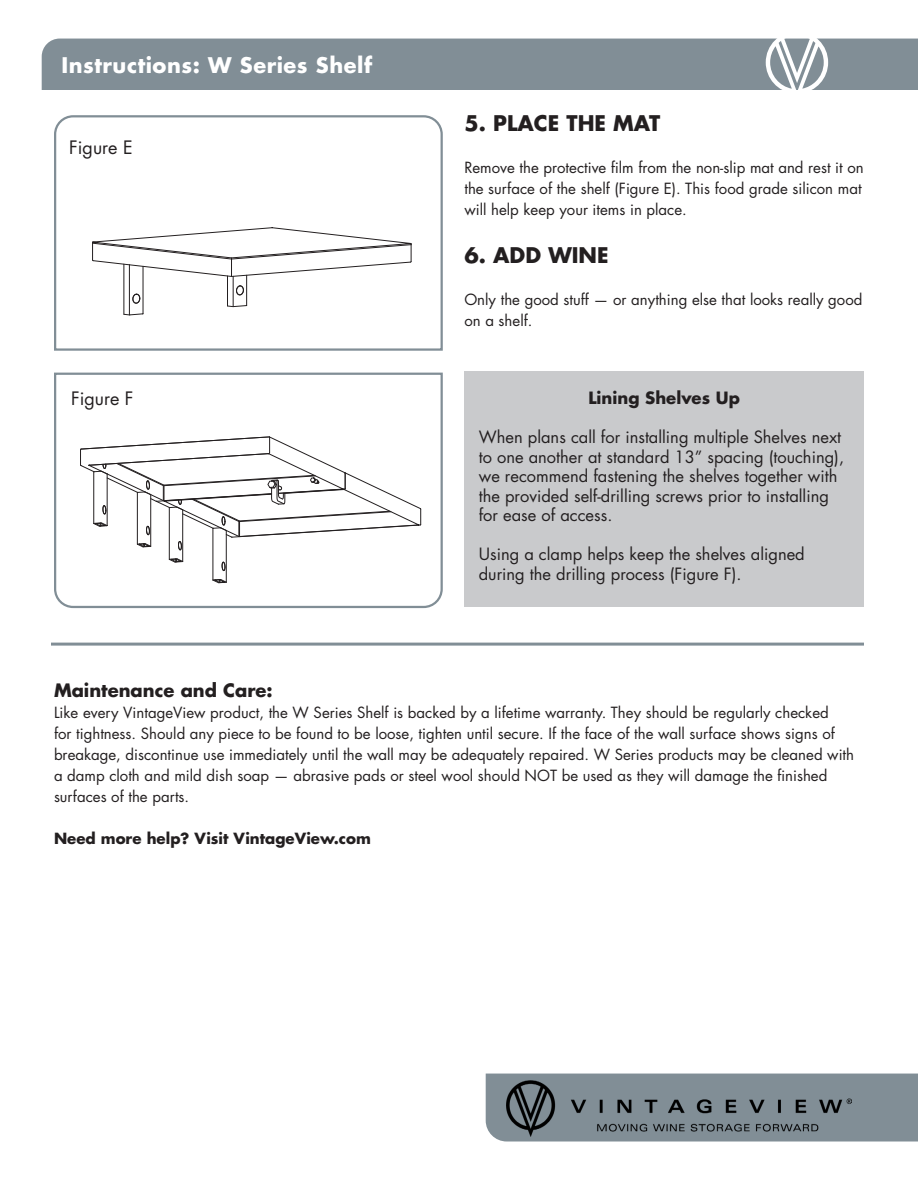
<style>
.page{position:relative;width:918px;height:1188px;background:#fff}
.page>*{position:absolute;margin:0;border:0;box-sizing:border-box;transform-origin:0 0}
.t1{font:700 21px "Futura Std";letter-spacing:.025em;color:#fff}
.t2{font:700 21px "Futura Std";color:#231f20}
.t3{font:700 18px "Futura Std";color:#231f20}
.t4{font:18px "Futura Std";color:#231f20}
.t5{font:16.5px/19.5px "Futura Std";color:#231f20}
.t6{font:700 16.5px "Futura Std";color:#231f20}
.t7{font:15px/21px "Futura Std";color:#231f20}
.t8{font:700 15px "Futura Std";color:#231f20}
</style>
<div class="page">
<div style="left:42px;top:39px;width:876px;height:51px;background:#818e96"></div>
<svg style="left:766px;top:38px;width:62px;height:52px"></svg>
<div style="left:486px;top:1074px;width:432px;height:67px;background:#818e96"></div>
<img style="left:507px;top:1080px;width:345px;height:56px">
<hr style="left:51px;top:643px;width:813px;height:3px;background:#818e96">
<svg style="left:54px;top:115px;width:389px;height:236px"></svg>
<svg style="left:54px;top:372px;width:389px;height:237px"></svg>
<div style="left:464px;top:371px;width:400px;height:236px;background:#c9cacc"></div>
<p class="t1" style="left:62px;top:51px;width:312px">Instructions: W Series Shelf</p>
<p class="t4" style="left:69px;top:136px;width:65px">Figure E</p>
<p class="t2" style="left:464px;top:109px;width:197px">5. PLACE THE MAT</p>
<p class="t7" style="left:464px;top:157px;width:401px">Remove the protective film from the non-slip mat and rest it on the surface of the shelf (Figure E). This food grade silicon mat will help keep your items in place.</p>
<p class="t2" style="left:464px;top:241px;width:146px">6. ADD WINE</p>
<p class="t7" style="left:464px;top:289px;width:400px">Only the good stuff — or anything else that looks really good on a shelf.</p>
<p class="t4" style="left:71px;top:387px;width:64px">Figure F</p>
<p class="t6" style="left:588px;top:387px;width:153px">Lining Shelves Up</p>
<p class="t5" style="left:479px;top:428px;width:367px">When plans call for installing multiple Shelves next to one another at standard 13” spacing (touching), we recommend fastening the shelves together with the provided self-drilling screws prior to installing for ease of access.</p>
<p class="t5" style="left:479px;top:545px;width:328px">Using a clamp helps keep the shelves aligned during the drilling process (Figure F).</p>
<p class="t3" style="left:54px;top:678px;width:220px">Maintenance and Care:</p>
<p class="t7" style="left:54px;top:702px;width:802px">Like every VintageView product, the W Series Shelf is backed by a lifetime warranty. They should be regularly checked<br>for tightness. Should any piece to be found to be loose, tighten until secure. If the face of the wall surface shows signs of breakage, discontinue use immediately until the wall may be adequately repaired. W Series products may be cleaned with a damp cloth and mild dish soap — abrasive pads or steel wool should NOT be used as they will damage the finished surfaces of the parts.</p>
<p class="t8" style="left:54px;top:828px;width:318px">Need more help? Visit VintageView.com</p>
</div>
